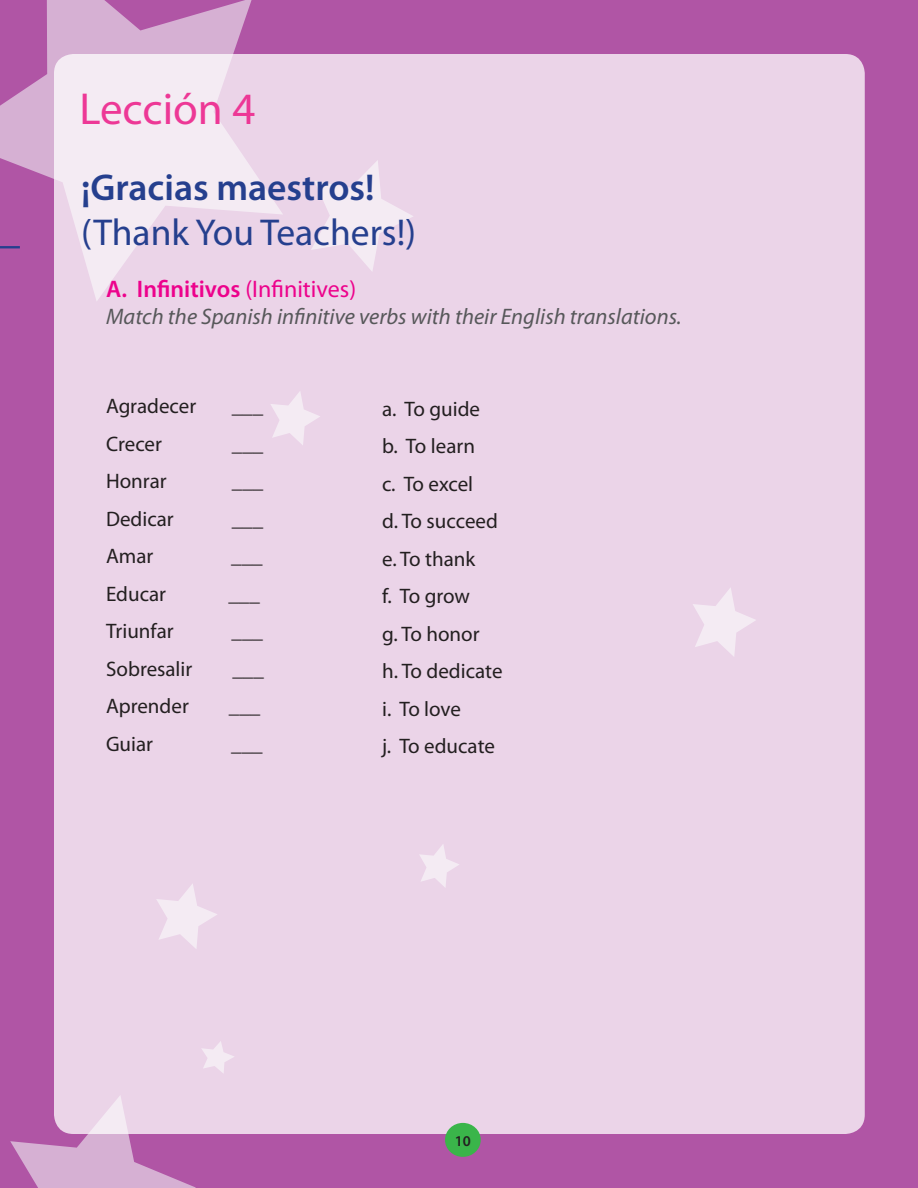
<style>
.page{position:relative;width:918px;height:1188px;background:#b055a5}
.page>*{position:absolute;margin:0;border:0;box-sizing:border-box;transform-origin:0 0}
.t1{font:45px "Myriad Pro";color:#ed3896}
.t2{font:37.5px "Myriad Pro";color:#253f8e}
.t3{font:600 37.5px "Myriad Pro";color:#253f8e}
.t4{font:600 24px "Myriad Pro";color:#ed028c}
.t5{font:italic 22.5px "Myriad Pro";color:#57585a}
.t6{font:21px "Myriad Pro";color:#231f20}
.t7{font:600 15px "Myriad Pro";color:#231f20}
.s1{font-weight:400}
</style>
<div class="page">
<svg style="left:0;top:0;width:252px;height:249px;fill:#d6b0d3"></svg>
<svg style="left:10px;top:1119px;width:186px;height:69px"></svg>
<hr style="left:917px;top:0;width:1px;height:1188px;background:#9c288d">
<div style="left:54px;top:54px;width:811px;height:1080px;background:#ebd4e8;border-radius:19px"></div>
<hr style="left:0;top:246px;width:20px;height:2px;background:#253f8e">
<div style="left:445px;top:1123px;width:36px;height:34px;background:#3ab54a;border-radius:50%"></div>
<p class="t1" style="left:80px;top:81px;width:178px">Lección 4</p>
<p class="t3" style="left:81px;top:163px;width:295px">¡Gracias maestros!</p>
<p class="t2" style="left:81px;top:209px;width:337px">(Thank You Teachers!)</p>
<p class="t4" style="left:106px;top:273px;width:252px">A. Infinitivos <span class="s1">(Infinitives)</span></p>
<p class="t5" style="left:106px;top:302px;width:577px">Match the Spanish infinitive verbs with their English translations.</p>
<p class="t6" style="left:106px;top:393px;width:92px">Agradecer</p>
<p class="t6" style="left:106px;top:431px;width:57px">Crecer</p>
<p class="t6" style="left:106px;top:468px;width:62px">Honrar</p>
<p class="t6" style="left:106px;top:506px;width:69px">Dedicar</p>
<p class="t6" style="left:106px;top:543px;width:49px">Amar</p>
<p class="t6" style="left:106px;top:581px;width:62px">Educar</p>
<p class="t6" style="left:106px;top:618px;width:69px">Triunfar</p>
<p class="t6" style="left:106px;top:656px;width:88px">Sobresalir</p>
<p class="t6" style="left:106px;top:693px;width:84px">Aprender</p>
<p class="t6" style="left:106px;top:731px;width:49px">Guiar</p>
<p class="t6" style="left:232px;top:393px;width:33px">___</p>
<p class="t6" style="left:232px;top:431px;width:33px">___</p>
<p class="t6" style="left:232px;top:468px;width:33px">___</p>
<p class="t6" style="left:232px;top:506px;width:33px">___</p>
<p class="t6" style="left:231px;top:543px;width:33px">___</p>
<p class="t6" style="left:228px;top:581px;width:33px">___</p>
<p class="t6" style="left:232px;top:618px;width:33px">___</p>
<p class="t6" style="left:232px;top:656px;width:33px">___</p>
<p class="t6" style="left:229px;top:693px;width:33px">___</p>
<p class="t6" style="left:231px;top:731px;width:33px">___</p>
<p class="t6" style="left:382px;top:396px;width:100px">a. To guide</p>
<p class="t6" style="left:382px;top:433px;width:94px">b. To learn</p>
<p class="t6" style="left:382px;top:471px;width:93px">c. To excel</p>
<p class="t6" style="left:382px;top:508px;width:117px">d. To succeed</p>
<p class="t6" style="left:382px;top:546px;width:95px">e. To thank</p>
<p class="t6" style="left:382px;top:583px;width:89px">f. To grow</p>
<p class="t6" style="left:382px;top:621px;width:99px">g. To honor</p>
<p class="t6" style="left:382px;top:658px;width:122px">h. To dedicate</p>
<p class="t6" style="left:382px;top:696px;width:80px">i. To love</p>
<p class="t6" style="left:382px;top:733px;width:114px">j. To educate</p>
<p class="t7" style="left:455px;top:1132px;width:18px">10</p>
</div>
